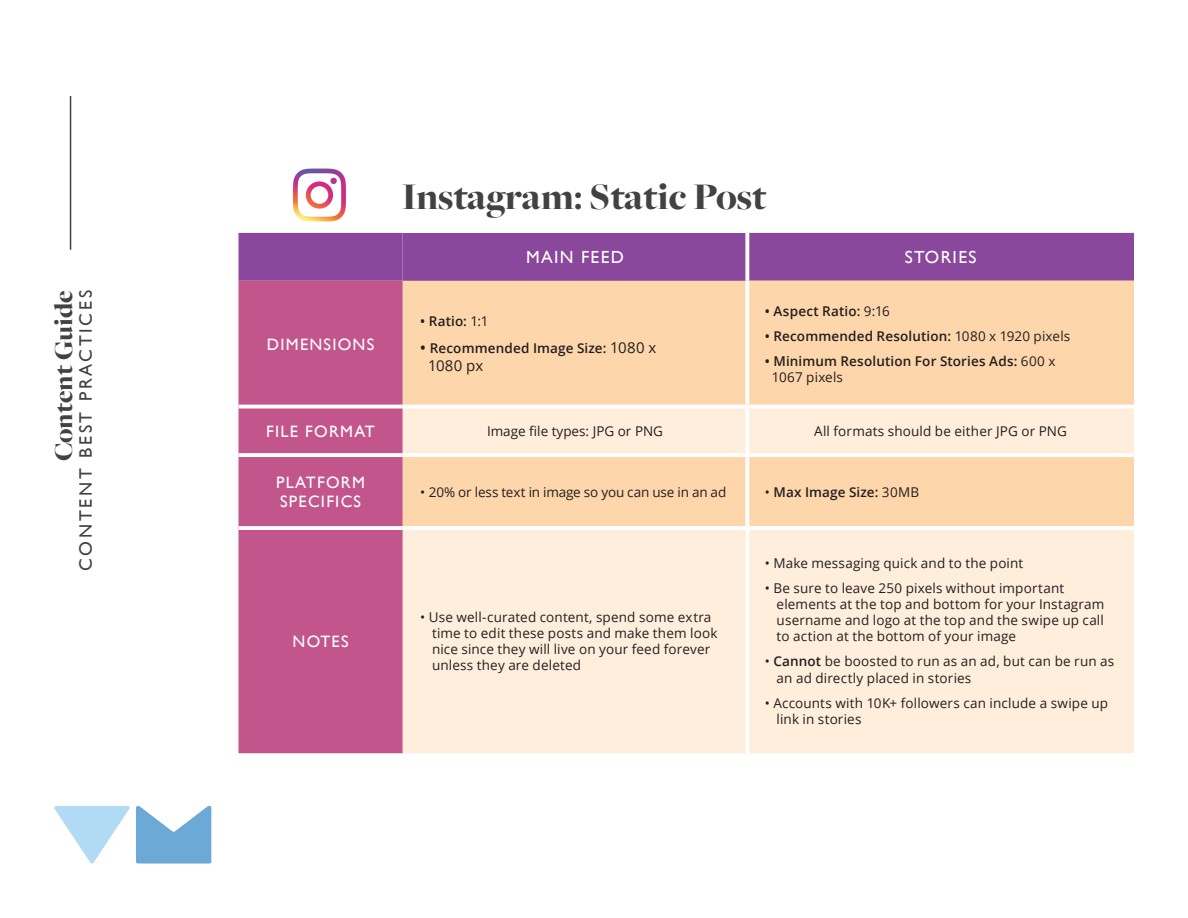
<style>
.page{position:relative;width:1188px;height:918px;background:#fff}
.page>*{position:absolute;margin:0;border:0;box-sizing:border-box;transform-origin:0 0}
.t1{font:900 39px "Freight Big Pro";letter-spacing:-.01em;color:#424143}
.t2{font:900 27px "Freight Big Pro";color:#424143}
.sub_heading{font:18px "Gill Sans";letter-spacing:.15em;color:#424143}
.Paragraph_Style_2{font:17.55px "Gill Sans";letter-spacing:.075em;color:#fff}
.Paragraph_Style_2-2{font:16.5px "Gill Sans";letter-spacing:.075em;color:#fff}
.Paragraph_Style_1{font:15px "Open Sans";letter-spacing:.005em;color:#231f20}
.Paragraph_Style_1-2{font:13.5px/16.2px "Open Sans";letter-spacing:.01em;color:#231f20}
.Paragraph_Style_1-3{font:600 13.5px "Open Sans";letter-spacing:.01em;color:#231f20}
.Paragraph_Style_1-4{font:13.5px "Open Sans";letter-spacing:-.01em;color:#231f20}
.Paragraph_Style_3{font:13.5px "Open Sans";letter-spacing:.01em;color:#231f20}
.s1{font-weight:400}
.s2{font-size:15px}
.s3{font-weight:400;font-size:15px}
.s4{font-style:inherit}
.s5{font-weight:600}
</style>
<div class="page">
<hr style="left:70px;top:96px;width:1px;height:154px;background:#424143">
<svg style="left:54px;top:806px;width:76px;height:58px"></svg>
<svg style="left:136px;top:806px;width:75px;height:58px"></svg>
<div style="left:238px;top:233px;width:896px;height:48px;background:#89489c"></div>
<div style="left:403px;top:233px;width:344px;height:48px;background:#89489c"></div>
<div style="left:238px;top:281px;width:165px;height:472px;background:#c2558c"></div>
<div style="left:403px;top:281px;width:731px;height:124px;background:#fdd6ab"></div>
<svg style="left:403px;top:408px;width:731px;height:345px;background:#fde9d1"></svg>
<svg style="left:745px;top:233px;width:4px;height:48px"></svg>
<hr style="left:238px;top:405px;width:165px;height:3px;background:#fff">
<svg style="left:238px;top:453px;width:165px;height:4px"></svg>
<svg style="left:238px;top:526px;width:165px;height:4px"></svg>
<svg style="left:745px;top:281px;width:4px;height:124px"></svg>
<svg style="left:745px;top:408px;width:4px;height:45px"></svg>
<hr style="left:403px;top:453px;width:344px;height:4px;background:#fff">
<hr style="left:747px;top:453px;width:387px;height:4px;background:#fff">
<svg style="left:745px;top:457px;width:4px;height:69px"></svg>
<hr style="left:403px;top:526px;width:344px;height:4px;background:#fff">
<hr style="left:747px;top:526px;width:387px;height:4px;background:#fff">
<svg style="left:745px;top:530px;width:4px;height:223px"></svg>
<img style="left:293px;top:169px;width:53px;height:53px">
<p class="t2" style="left:46px;top:461px;width:172px;rotate:-90deg">Content Guide</p>
<p class="sub_heading" style="left:75px;top:571px;width:282px;rotate:-90deg">CONTENT BEST PRACTICES</p>
<p class="t1" style="left:402px;top:171px;width:366px">Instagram: Static Post</p>
<p class="Paragraph_Style_2-2" style="left:267px;top:334px;width:109px">DIMENSIONS</p>
<p class="Paragraph_Style_2" style="left:526px;top:247px;width:99px">MAIN FEED</p>
<p class="Paragraph_Style_2" style="left:905px;top:247px;width:73px">STORIES</p>
<p class="Paragraph_Style_1-3" style="left:420px;top:312px;width:70px">• Ratio: <span class="s1">1:1</span></p>
<p class="Paragraph_Style_1-3" style="left:420px;top:339px;width:238px"><span class="s2">•</span> Recommended Image Size: <span class="s3">1080 x</span></p>
<p class="Paragraph_Style_1" style="left:428px;top:355px;width:57px">1080 px</p>
<p class="Paragraph_Style_1-3" style="left:765px;top:302px;width:127px">• Aspect Ratio: <span class="s1">9:16</span></p>
<p class="Paragraph_Style_1-3" style="left:765px;top:327px;width:307px">• Recommended Resolution<span class="s4">:</span> <span class="s1">1080 x 1920 pixels</span></p>
<p class="Paragraph_Style_1-3" style="left:765px;top:352px;width:292px">• Minimum Resolution For Stories Ads: <span class="s1">600 x</span></p>
<p class="Paragraph_Style_1-2" style="left:772px;top:369px;width:73px">1067 pixels</p>
<p class="Paragraph_Style_2-2" style="left:266px;top:422px;width:110px">FILE FORMAT</p>
<p class="Paragraph_Style_1-2" style="left:487px;top:423px;width:178px">Image file types: JPG or PNG</p>
<p class="Paragraph_Style_3" style="left:814px;top:422px;width:254px">All formats should be either JPG or PNG</p>
<p class="Paragraph_Style_2-2" style="left:276px;top:472px;width:90px">PLATFORM</p>
<p class="Paragraph_Style_2-2" style="left:280px;top:492px;width:83px">SPECIFICS</p>
<p class="Paragraph_Style_1-4" style="left:420px;top:483px;width:308px">• 20% or less text in image so you can use in an ad</p>
<p class="Paragraph_Style_1-3" style="left:765px;top:483px;width:156px"><span class="s1">•</span> Max Image Size: <span class="s1">30MB</span></p>
<p class="Paragraph_Style_2-2" style="left:293px;top:631px;width:58px">NOTES</p>
<p class="Paragraph_Style_1-2" style="left:432px;top:608px;width:287px;text-indent:-12px">• Use well-curated content, spend some extra time to edit these posts and make them look nice since they will live on your feed forever unless they are deleted</p>
<p class="Paragraph_Style_1-2" style="left:765px;top:555px;width:260px">• Make messaging quick and to the point</p>
<p class="Paragraph_Style_1-2" style="left:777px;top:579px;width:329px;text-indent:-12px">• Be sure to leave 250 pixels without important elements at the top and bottom for your Instagram username and logo at the top and the swipe up call to action at the bottom of your image</p>
<p class="Paragraph_Style_1-2" style="left:777px;top:653px;width:339px;text-indent:-12px">• <span class="s5">Cannot</span> be boosted to run as an ad, but can be run as an ad directly placed in stories</p>
<p class="Paragraph_Style_1-2" style="left:777px;top:694px;width:333px;text-indent:-12px">• Accounts with 10K+ followers can include a swipe up link in stories</p>
</div>
